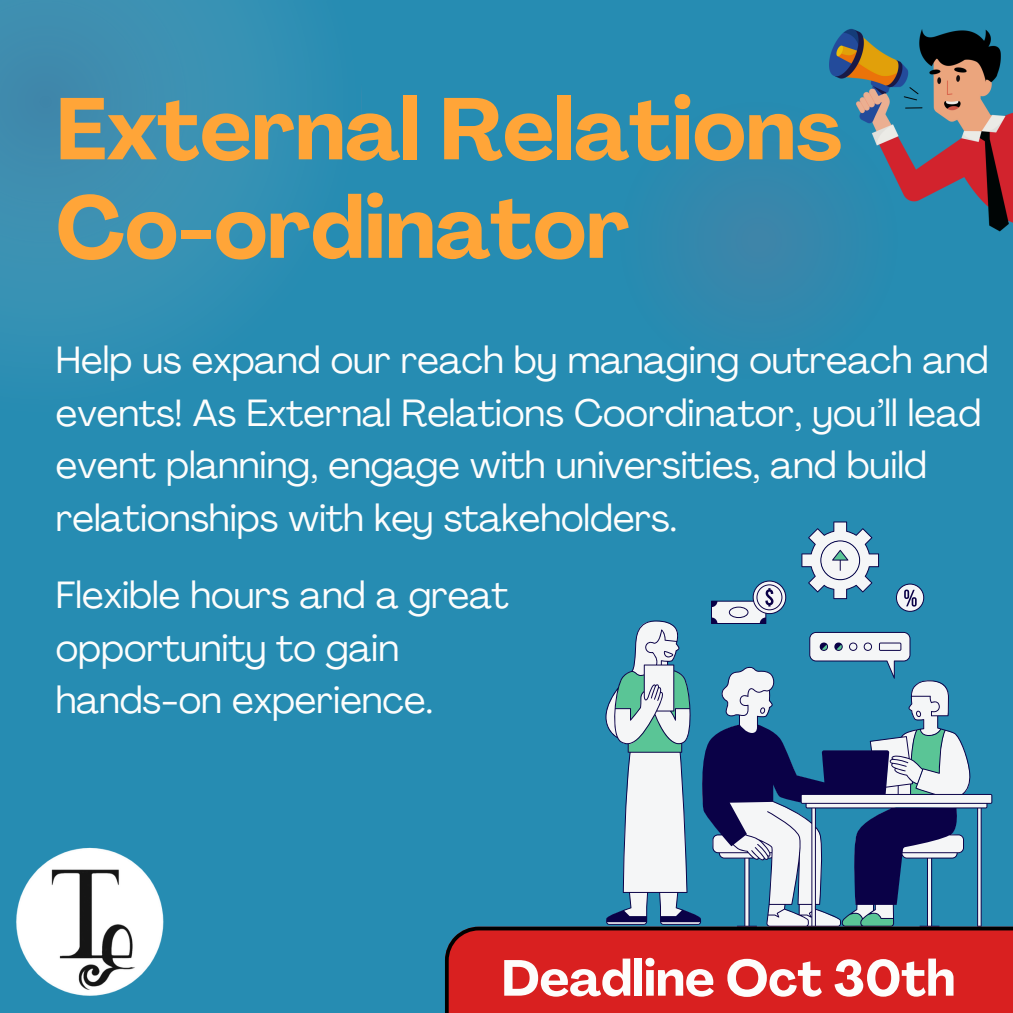
<style>
.page{position:relative;width:1013px;height:1013px;background:#fff}
.page>*{position:absolute;margin:0;border:0;box-sizing:border-box;transform-origin:0 0}
.t1{font:700 86.25px/98.5px "Agrandir";color:#ffa538}
.t2{font:700 50px "Agrandir";color:#fdfdfc}
.t3{font:37.5px/52.5px "Agrandir";color:#fdfdfc}
</style>
<div class="page">
<div style="left:0;top:0;width:1012px;height:1012px;background:#268cb2"></div>
<svg style="left:0;top:0;width:291px;height:347px;fill:#3b90b3"></svg>
<svg style="left:605px;top:87px;width:306px;height:306px"></svg>
<svg style="left:605px;top:521px;width:387px;height:405px"></svg>
<img style="left:16px;top:847px;width:148px;height:149px">
<img style="left:829px;top:29px;width:183px;height:221px">
<svg style="left:445px;top:926px;width:567px;height:86px;background:#cb1f1f"></svg>
<p class="t1" style="left:56px;top:88px;width:787px">External Relations<br>Co-ordinator</p>
<p class="t3" style="left:56px;top:337px;width:934px">Help us expand our reach by managing outreach and events! As External Relations Coordinator, you’ll lead event planning, engage with universities, and build relationships with key stakeholders.</p>
<p class="t3" style="left:56px;top:572px;width:454px">Flexible hours and a great opportunity to gain hands-on experience.</p>
<p class="t2" style="left:501px;top:958px;width:455px">Deadline Oct 30th</p>
</div>
